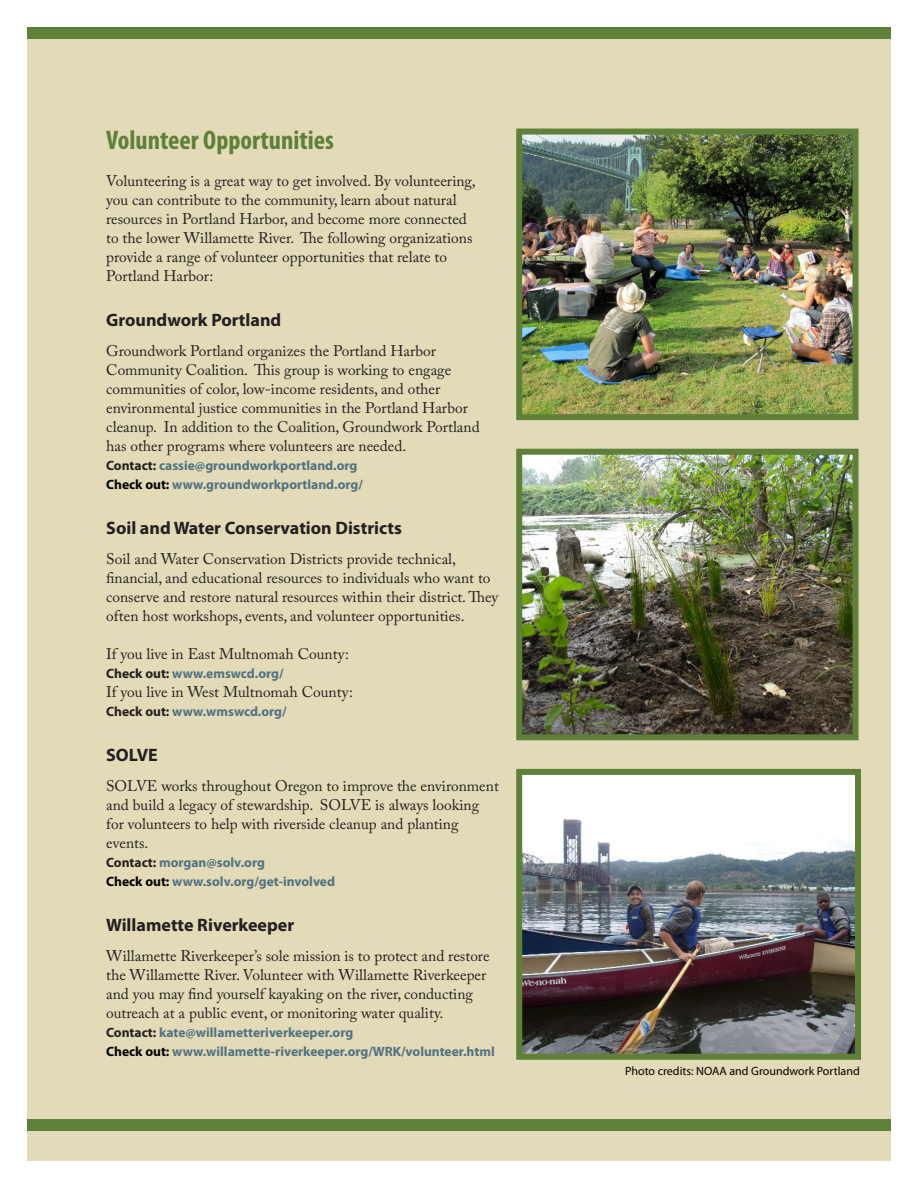
<style>
.page{position:relative;width:918px;height:1188px;background:#fff}
.page>*{position:absolute;margin:0;border:0;box-sizing:border-box;transform-origin:0 0}
.Header_1{font:700 condensed 27px "Myriad Pro";color:#5f8039}
.Header_2{font:700 18px "Myriad Pro";color:#231f20}
.Body_Copy{font:15.3px/18.9px "Adobe Caslon Pro";color:#231f20}
.Body_Copy-2{font:700 13.5px "Myriad Pro";color:#507281}
.Body_Copy-3{font:12px "Myriad Pro";color:#000}
.s1{color:#231f20}
.s2{color:#000}
</style>
<div class="page">
<div style="left:27px;top:27px;width:864px;height:1134px;background:#e3dab8"></div>
<div style="left:27px;top:27px;width:864px;height:11px;background:#5f8039"></div>
<img style="left:523px;top:776px;width:331px;height:277px">
<div style="left:516px;top:769px;width:345px;height:291px;border:6px solid #5f8039"></div>
<img style="left:523px;top:456px;width:329px;height:277px">
<div style="left:516px;top:449px;width:343px;height:291px;border:6px solid #5f8039"></div>
<img style="left:523px;top:136px;width:329px;height:277px">
<div style="left:516px;top:129px;width:343px;height:291px;border:6px solid #5f8039"></div>
<div style="left:27px;top:1120px;width:864px;height:11px;background:#5f8039"></div>
<p class="Header_1" style="left:106px;top:123px;width:229px">Volunteer Opportunities</p>
<p class="Body_Copy" style="left:106px;top:172px;width:371px">Volunteering is a great way to get involved. By volunteering, you can contribute to the community, learn about natural resources in Portland Harbor, and become more connected to the lower Willamette River. The following organizations provide a range of volunteer opportunities that relate to Portland Harbor:</p>
<p class="Header_2" style="left:106px;top:308px;width:177px">Groundwork Portland</p>
<p class="Body_Copy" style="left:106px;top:342px;width:375px">Groundwork Portland organizes the Portland Harbor Community Coalition. This group is working to engage communities of color, low-income residents, and other environmental justice communities in the Portland Harbor cleanup. In addition to the Coalition, Groundwork Portland has other programs where volunteers are needed.</p>
<p class="Body_Copy-2" style="left:106px;top:456px;width:253px"><span class="s1">Contact:</span> cassie@groundworkportland.org</p>
<p class="Body_Copy-2" style="left:106px;top:475px;width:258px"><span class="s2">Check out:</span> www.groundworkportland.org/</p>
<p class="Header_2" style="left:106px;top:516px;width:297px">Soil and Water Conservation Districts</p>
<p class="Body_Copy" style="left:106px;top:550px;width:394px">Soil and Water Conservation Districts provide technical, financial, and educational resources to individuals who want to conserve and restore natural resources within their district. They often host workshops, events, and volunteer opportunities.</p>
<p class="Body_Copy" style="left:106px;top:644px;width:244px">If you live in East Multnomah County:</p>
<p class="Body_Copy-2" style="left:106px;top:664px;width:179px"><span class="s1">Check out:</span> www.emswcd.org/</p>
<p class="Body_Copy" style="left:106px;top:682px;width:248px">If you live in West Multnomah County:</p>
<p class="Body_Copy-2" style="left:106px;top:702px;width:182px"><span class="s1">Check out:</span> www.wmswcd.org/</p>
<p class="Header_2" style="left:106px;top:743px;width:53px">SOLVE</p>
<p class="Body_Copy" style="left:106px;top:776px;width:394px">SOLVE works throughout Oregon to improve the environment and build a legacy of stewardship. SOLVE is always looking for volunteers to help with riverside cleanup and planting events.</p>
<p class="Body_Copy-2" style="left:106px;top:853px;width:160px"><span class="s1">Contact:</span> morgan@solv.org</p>
<p class="Body_Copy-2" style="left:106px;top:872px;width:230px"><span class="s2">Check out:</span> www.solv.org/get-involved</p>
<p class="Header_2" style="left:106px;top:913px;width:190px">Willamette Riverkeeper</p>
<p class="Body_Copy" style="left:106px;top:946px;width:385px">Willamette Riverkeeper’s sole mission is to protect and restore the Willamette River. Volunteer with Willamette Riverkeeper and you may find yourself kayaking on the river, conducting outreach at a public event, or monitoring water quality.</p>
<p class="Body_Copy-2" style="left:106px;top:1023px;width:249px"><span class="s1">Contact:</span> kate@willametteriverkeeper.org</p>
<p class="Body_Copy-2" style="left:106px;top:1042px;width:390px"><span class="s2">Check out:</span> www.willamette-riverkeeper.org/WRK/volunteer.html</p>
<p class="Body_Copy-3" style="left:625px;top:1063px;width:236px">Photo credits: NOAA and Groundwork Portland</p>
</div>
